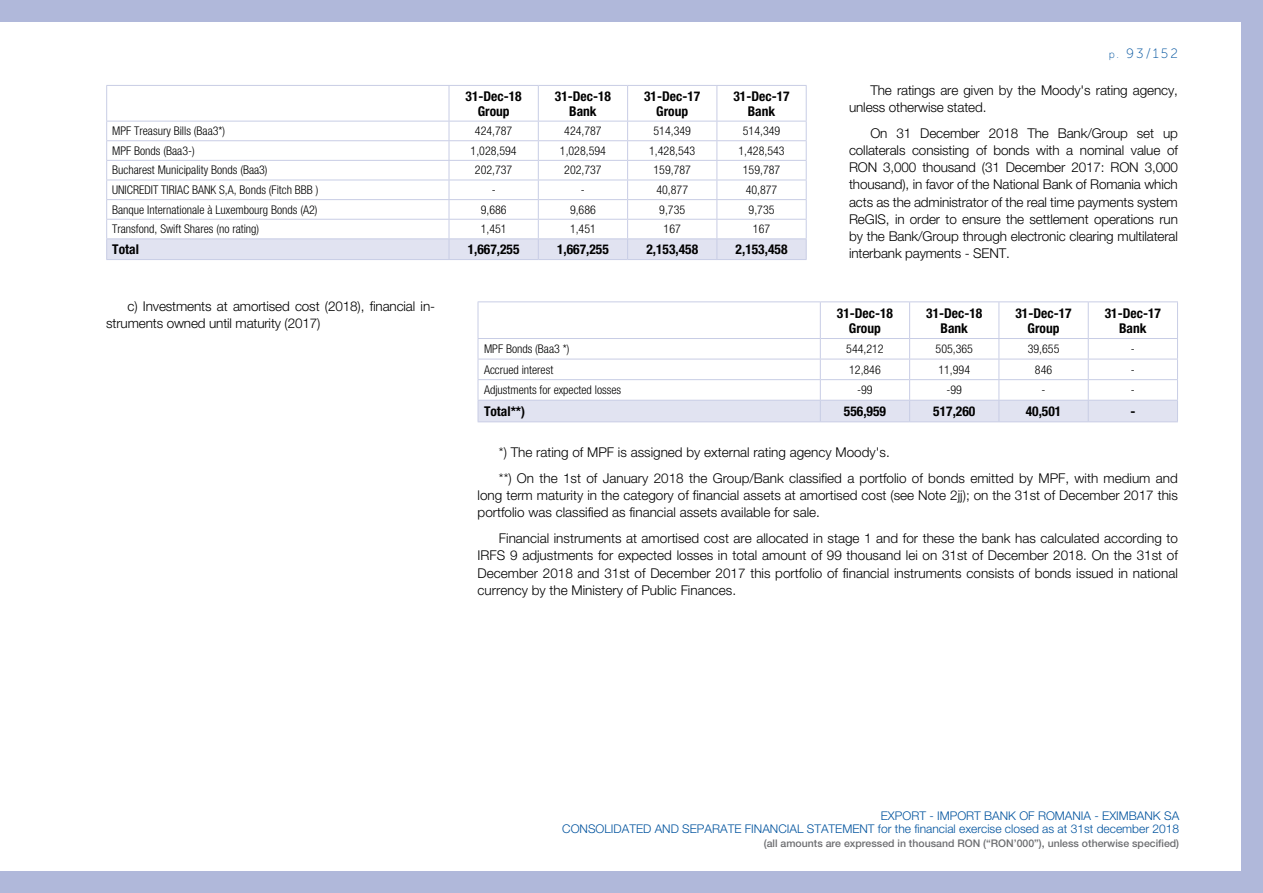
<style>
.page{position:relative;width:1263px;height:893px;background:#fff}
.page>*{position:absolute;margin:0;border:0;box-sizing:border-box;transform-origin:0 0}
.t1{font:300 13.5px/17.2px "Helvetica Neue LT Pro";color:#000}
.t2{font:700 condensed 13.5px/15px "Helvetica Neue LT Pro";color:#000;text-align:center}
.t3{font:13.5px "Museo Sans 100";color:#00539e}
.t4{font:300 condensed 12px "Helvetica Neue LT Pro";color:#000}
.t5{font:300 12px/13.5px "Helvetica Neue LT Pro";color:#00539e;text-align:right}
.t6{font:500 10.5px "Helvetica Neue LT Pro";color:#6d6e71}
.s1{font-size:10.5px}
</style>
<div class="page">
<div style="left:1242px;top:0;width:21px;height:893px;background:#b0b8da"></div>
<div style="left:0;top:0;width:1263px;height:21px;background:#b0b8da"></div>
<div style="left:0;top:872px;width:1263px;height:21px;background:#b0b8da"></div>
<hr style="left:106px;top:85px;width:343px;height:1px;background:#c8cde5">
<hr style="left:106px;top:86px;width:1px;height:35px;background:#c8cde5">
<hr style="left:449px;top:85px;width:89px;height:1px;background:#c8cde5">
<hr style="left:449px;top:86px;width:1px;height:35px;background:#c8cde5">
<hr style="left:538px;top:85px;width:90px;height:1px;background:#c8cde5">
<hr style="left:538px;top:86px;width:1px;height:35px;background:#c8cde5">
<hr style="left:628px;top:85px;width:89px;height:1px;background:#c8cde5">
<hr style="left:627px;top:86px;width:1px;height:35px;background:#c8cde5">
<hr style="left:717px;top:85px;width:89px;height:1px;background:#c8cde5">
<hr style="left:716px;top:86px;width:1px;height:35px;background:#c8cde5">
<hr style="left:806px;top:86px;width:1px;height:35px;background:#c8cde5">
<svg style="left:106px;top:121px;width:701px;height:139px"></svg>
<hr style="left:106px;top:259px;width:343px;height:1px;background:#c8cde5">
<hr style="left:449px;top:259px;width:89px;height:1px;background:#c8cde5">
<hr style="left:538px;top:259px;width:90px;height:1px;background:#c8cde5">
<hr style="left:628px;top:259px;width:89px;height:1px;background:#c8cde5">
<hr style="left:717px;top:259px;width:89px;height:1px;background:#c8cde5">
<hr style="left:478px;top:301px;width:342px;height:1px;background:#c8cde5">
<hr style="left:478px;top:302px;width:1px;height:36px;background:#c8cde5">
<hr style="left:820px;top:301px;width:90px;height:1px;background:#c8cde5">
<hr style="left:820px;top:302px;width:1px;height:36px;background:#c8cde5">
<hr style="left:910px;top:301px;width:89px;height:1px;background:#c8cde5">
<hr style="left:909px;top:302px;width:1px;height:36px;background:#c8cde5">
<hr style="left:999px;top:301px;width:89px;height:1px;background:#c8cde5">
<hr style="left:998px;top:302px;width:1px;height:36px;background:#c8cde5">
<hr style="left:1088px;top:301px;width:90px;height:1px;background:#c8cde5">
<hr style="left:1088px;top:302px;width:1px;height:36px;background:#c8cde5">
<hr style="left:1177px;top:302px;width:1px;height:36px;background:#c8cde5">
<hr style="left:478px;top:338px;width:342px;height:1px;background:#c8cde5">
<hr style="left:820px;top:338px;width:90px;height:1px;background:#c8cde5">
<hr style="left:910px;top:338px;width:89px;height:1px;background:#c8cde5">
<hr style="left:999px;top:338px;width:89px;height:1px;background:#c8cde5">
<hr style="left:1088px;top:338px;width:90px;height:1px;background:#c8cde5">
<svg style="left:478px;top:339px;width:700px;height:82px"></svg>
<hr style="left:478px;top:421px;width:342px;height:1px;background:#c8cde5">
<hr style="left:820px;top:421px;width:90px;height:1px;background:#c8cde5">
<hr style="left:910px;top:421px;width:89px;height:1px;background:#c8cde5">
<hr style="left:999px;top:421px;width:89px;height:1px;background:#c8cde5">
<hr style="left:1088px;top:421px;width:90px;height:1px;background:#c8cde5">
<p class="t2" style="left:466px;top:88px;width:58px">31-Dec-18<br>Group</p>
<p class="t2" style="left:555px;top:88px;width:58px">31-Dec-18<br>Bank</p>
<p class="t2" style="left:644px;top:88px;width:58px">31-Dec-17<br>Group</p>
<p class="t2" style="left:733px;top:88px;width:58px">31-Dec-17<br>Bank</p>
<p class="t4" style="left:112px;top:124px;width:115px">MPF Treasury Bills (Baa3*)</p>
<p class="t4" style="left:475px;top:124px;width:39px">424,787</p>
<p class="t4" style="left:564px;top:124px;width:39px">424,787</p>
<p class="t4" style="left:653px;top:124px;width:39px">514,349</p>
<p class="t4" style="left:743px;top:124px;width:39px">514,349</p>
<p class="t4" style="left:112px;top:144px;width:84px">MPF Bonds (Baa3-)</p>
<p class="t4" style="left:471px;top:144px;width:48px">1,028,594</p>
<p class="t4" style="left:560px;top:144px;width:48px">1,028,594</p>
<p class="t4" style="left:649px;top:144px;width:48px">1,428,543</p>
<p class="t4" style="left:738px;top:144px;width:48px">1,428,543</p>
<p class="t4" style="left:112px;top:163px;width:157px">Bucharest Municipality Bonds (Baa3)</p>
<p class="t4" style="left:475px;top:163px;width:39px">202,737</p>
<p class="t4" style="left:564px;top:163px;width:39px">202,737</p>
<p class="t4" style="left:653px;top:163px;width:39px">159,787</p>
<p class="t4" style="left:743px;top:163px;width:39px">159,787</p>
<p class="t4" style="left:112px;top:183px;width:208px">UNICREDIT TIRIAC BANK S,A, Bonds (Fitch BBB )</p>
<p class="t4" style="left:492px;top:183px;width:5px">-</p>
<p class="t4" style="left:581px;top:183px;width:5px">-</p>
<p class="t4" style="left:656px;top:183px;width:33px">40,877</p>
<p class="t4" style="left:746px;top:183px;width:33px">40,877</p>
<p class="t4" style="left:112px;top:203px;width:207px">Banque Internationale à Luxembourg Bonds (A2)</p>
<p class="t4" style="left:481px;top:203px;width:27px">9,686</p>
<p class="t4" style="left:570px;top:203px;width:27px">9,686</p>
<p class="t4" style="left:659px;top:203px;width:27px">9,735</p>
<p class="t4" style="left:749px;top:203px;width:27px">9,735</p>
<p class="t4" style="left:112px;top:222px;width:148px">Transfond, Swift Shares (no rating)</p>
<p class="t4" style="left:481px;top:222px;width:27px">1,451</p>
<p class="t4" style="left:570px;top:222px;width:27px">1,451</p>
<p class="t4" style="left:664px;top:222px;width:19px">167</p>
<p class="t4" style="left:753px;top:222px;width:19px">167</p>
<p class="t2" style="left:112px;top:242px;width:28px">Total</p>
<p class="t2" style="left:468px;top:242px;width:53px">1,667,255</p>
<p class="t2" style="left:557px;top:242px;width:53px">1,667,255</p>
<p class="t2" style="left:646px;top:242px;width:53px">2,153,458</p>
<p class="t2" style="left:736px;top:242px;width:53px">2,153,458</p>
<p class="t1" style="left:106px;top:297px;width:330px;text-indent:21px">c) Investments at amortised cost (2018), financial in&shy;struments owned until maturity (2017)</p>
<p class="t3" style="left:1109px;top:46px;width:71px"><span class="s1">p.</span> 93/152</p>
<p class="t1" style="left:849px;top:81px;width:330px;text-indent:21px">The ratings are given by the Moody's rating agency, unless otherwise stated.</p>
<p class="t1" style="left:849px;top:124px;width:330px;text-align:justify;text-indent:21px">On 31 December 2018 The Bank/Group set up collaterals consisting of bonds with a nominal value of RON 3,000 thousand (31 December 2017: RON 3,000 thousand), in favor of the National Bank of Romania which acts as the administrator of the real time payments system ReGIS, in order to ensure the settlement operations run by the Bank/Group through electronic clearing multilateral interbank payments - SENT.</p>
<p class="t2" style="left:837px;top:305px;width:58px">31-Dec-18<br>Group</p>
<p class="t2" style="left:926px;top:305px;width:58px">31-Dec-18<br>Bank</p>
<p class="t2" style="left:1015px;top:305px;width:58px">31-Dec-17<br>Group</p>
<p class="t2" style="left:1105px;top:305px;width:58px">31-Dec-17<br>Bank</p>
<p class="t4" style="left:484px;top:342px;width:87px">MPF Bonds (Baa3 *)</p>
<p class="t4" style="left:846px;top:342px;width:39px">544,212</p>
<p class="t4" style="left:935px;top:342px;width:39px">505,365</p>
<p class="t4" style="left:1028px;top:342px;width:33px">39,655</p>
<p class="t4" style="left:1131px;top:342px;width:5px">-</p>
<p class="t4" style="left:484px;top:362px;width:71px">Accrued interest</p>
<p class="t4" style="left:849px;top:362px;width:33px">12,846</p>
<p class="t4" style="left:938px;top:362px;width:33px">11,994</p>
<p class="t4" style="left:1035px;top:362px;width:19px">846</p>
<p class="t4" style="left:1131px;top:362px;width:5px">-</p>
<p class="t4" style="left:484px;top:383px;width:139px">Adjustments for expected losses</p>
<p class="t4" style="left:857px;top:383px;width:17px">-99</p>
<p class="t4" style="left:946px;top:383px;width:17px">-99</p>
<p class="t4" style="left:1041px;top:383px;width:5px">-</p>
<p class="t4" style="left:1131px;top:383px;width:5px">-</p>
<p class="t2" style="left:484px;top:403px;width:43px">Total**)</p>
<p class="t2" style="left:844px;top:403px;width:44px">556,959</p>
<p class="t2" style="left:933px;top:403px;width:44px">517,260</p>
<p class="t2" style="left:1026px;top:403px;width:37px">40,501</p>
<p class="t2" style="left:1130px;top:403px;width:6px">-</p>
<p class="t1" style="left:499px;top:439px;width:680px;line-height:25.8px">*) The rating of MPF is assigned by external rating agency Moody's.<br>**) On the 1st of January 2018 the Group/Bank classified a portfolio of bonds emitted by MPF, with medium and</p>
<p class="t1" style="left:478px;top:486px;width:702px">long term maturity in the category of financial assets at amortised cost (see Note 2jj); on the 31st of December 2017 this portfolio was classified as financial assets available for sale.</p>
<p class="t1" style="left:478px;top:529px;width:702px;text-align:justify;text-indent:21px">Financial instruments at amortised cost are allocated in stage 1 and for these the bank has calculated according to IRFS 9 adjustments for expected losses in total amount of 99 thousand lei on 31st of December 2018. On the 31st of December 2018 and 31st of December 2017 this portfolio of financial instruments consists of bonds issued in national currency by the Ministery of Public Finances.</p>
<p class="t5" style="left:562px;top:809px;width:618px">EXPORT - IMPORT BANK OF ROMANIA - EXIMBANK SA<br>CONSOLIDATED AND SEPARATE FINANCIAL STATEMENT for the financial exercise closed as at 31st december 2018</p>
<p class="t6" style="left:764px;top:837px;width:417px">(all amounts are expressed in thousand RON (“RON’000”), unless otherwise specified)</p>
</div>
